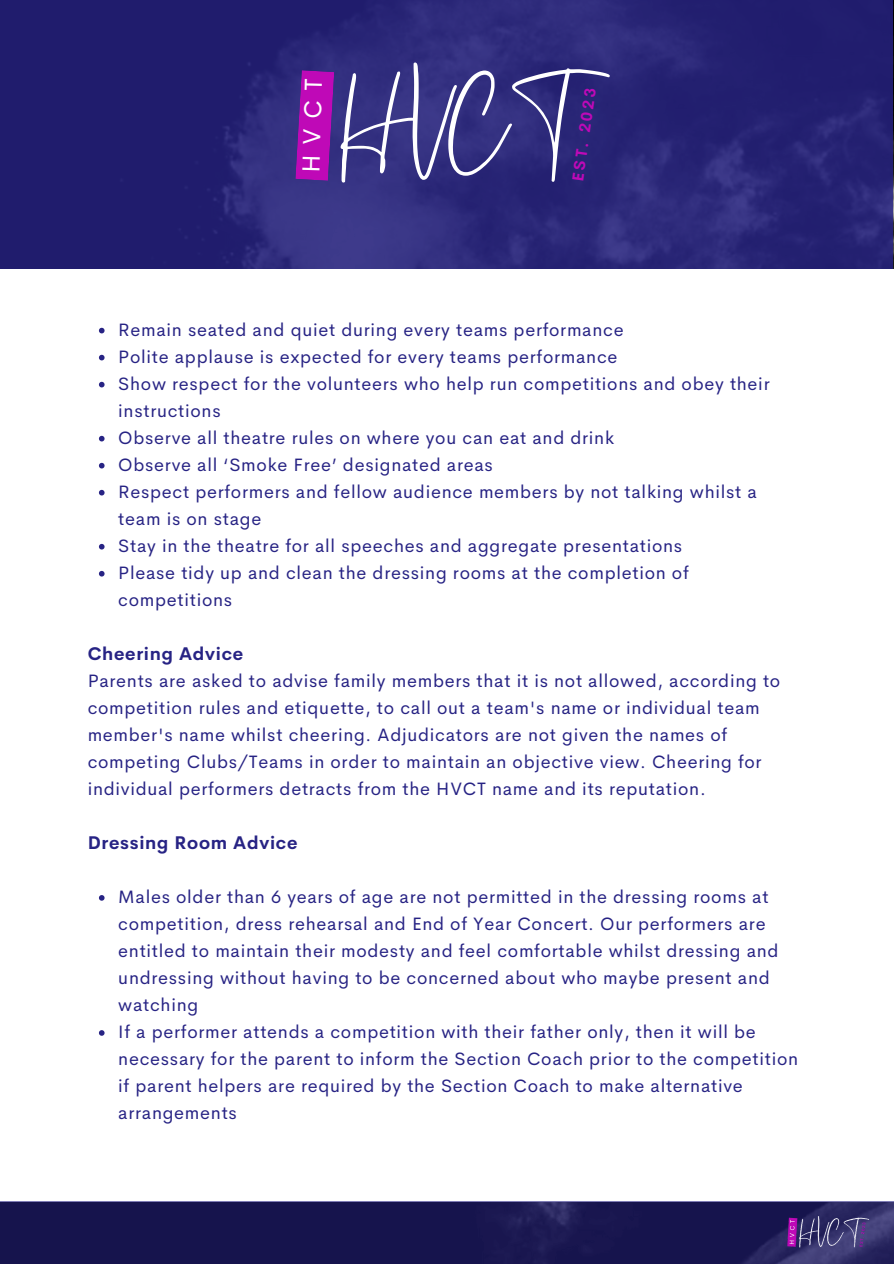
<style>
.page{position:relative;width:894px;height:1264px;background:#fff}
.page>*{position:absolute;margin:0;border:0;box-sizing:border-box;transform-origin:0 0}
.t1{font:87.15px "Gistesy";color:#fff}
.t2{font:24.9px "Cerebri Sans";color:#fff}
.t3{font:18px/27px "Cerebri Sans";letter-spacing:.04em;color:#272384}
.t4{font:700 18px "Cerebri Sans";letter-spacing:.04em;color:#272384}
.t5{font:700 15.75px "Cerebri Sans";color:#bf09b7}
</style>
<div class="page">
<svg style="left:99px;top:328px;width:5px;height:5px"></svg>
<svg style="left:99px;top:355px;width:5px;height:5px"></svg>
<svg style="left:99px;top:382px;width:5px;height:5px"></svg>
<svg style="left:99px;top:436px;width:5px;height:5px"></svg>
<svg style="left:99px;top:463px;width:5px;height:5px"></svg>
<svg style="left:99px;top:490px;width:5px;height:5px"></svg>
<svg style="left:99px;top:544px;width:5px;height:5px"></svg>
<svg style="left:99px;top:571px;width:5px;height:5px"></svg>
<svg style="left:99px;top:895px;width:5px;height:5px"></svg>
<svg style="left:99px;top:1030px;width:5px;height:5px"></svg>
<svg style="left:0;top:1201px;width:893px;height:62px;fill:#16144d"></svg>
<img style="left:782px;top:1206px;width:88px;height:51px">
<svg style="left:0;top:0;width:892px;height:269px;fill:#262373"></svg>
<svg style="left:295px;top:70px;width:39px;height:111px"></svg>
<h2 class="t2" style="left:294px;top:172px;width:96px;rotate:-88deg">HVCT</h2>
<h4 class="t1" style="left:341px;top:58px;width:226px">HVCT</h4>
<p class="t5" style="left:574px;top:131px;width:47px;rotate:-82deg">2023</p>
<p class="t5" style="left:567px;top:180px;width:41px;rotate:-82deg">EST.</p>
<h2 class="t3" style="left:118px;top:316px;width:506px">Remain seated and quiet during every teams performance</h2>
<h1 class="t3" style="left:118px;top:343px;width:500px">Polite applause is expected for every teams performance</h1>
<p class="t3" style="left:118px;top:370px;width:652px">Show respect for the volunteers who help run competitions and obey their instructions</p>
<p class="t3" style="left:118px;top:424px;width:497px">Observe all theatre rules on where you can eat and drink</p>
<p class="t3" style="left:118px;top:451px;width:376px">Observe all ‘Smoke Free’ designated areas</p>
<p class="t3" style="left:118px;top:478px;width:640px">Respect performers and fellow audience members by not talking whilst a team is on stage</p>
<p class="t3" style="left:118px;top:532px;width:565px">Stay in the theatre for all speeches and aggregate presentations</p>
<p class="t3" style="left:118px;top:559px;width:571px">Please tidy up and clean the dressing rooms at the completion of competitions</p>
<p class="t4" style="left:88px;top:642px;width:157px">Cheering Advice</p>
<p class="t3" style="left:88px;top:667px;width:694px">Parents are asked to advise family members that it is not allowed, according to competition rules and etiquette, to call out a team's name or individual team member's name whilst cheering. Adjudicators are not given the names of competing Clubs/Teams in order to maintain an objective view. Cheering for individual performers detracts from the HVCT name and its reputation.</p>
<p class="t4" style="left:88px;top:831px;width:211px">Dressing Room Advice</p>
<h4 class="t3" style="left:118px;top:883px;width:661px">Males older than 6 years of age are not permitted in the dressing rooms at competition, dress rehearsal and End of Year Concert. Our performers are entitled to maintain their modesty and feel comfortable whilst dressing and undressing without having to be concerned about who maybe present and watching</h4>
<h3 class="t3" style="left:118px;top:1018px;width:681px">If a performer attends a competition with their father only, then it will be necessary for the parent to inform the Section Coach prior to the competition if parent helpers are required by the Section Coach to make alternative arrangements</h3>
</div>
